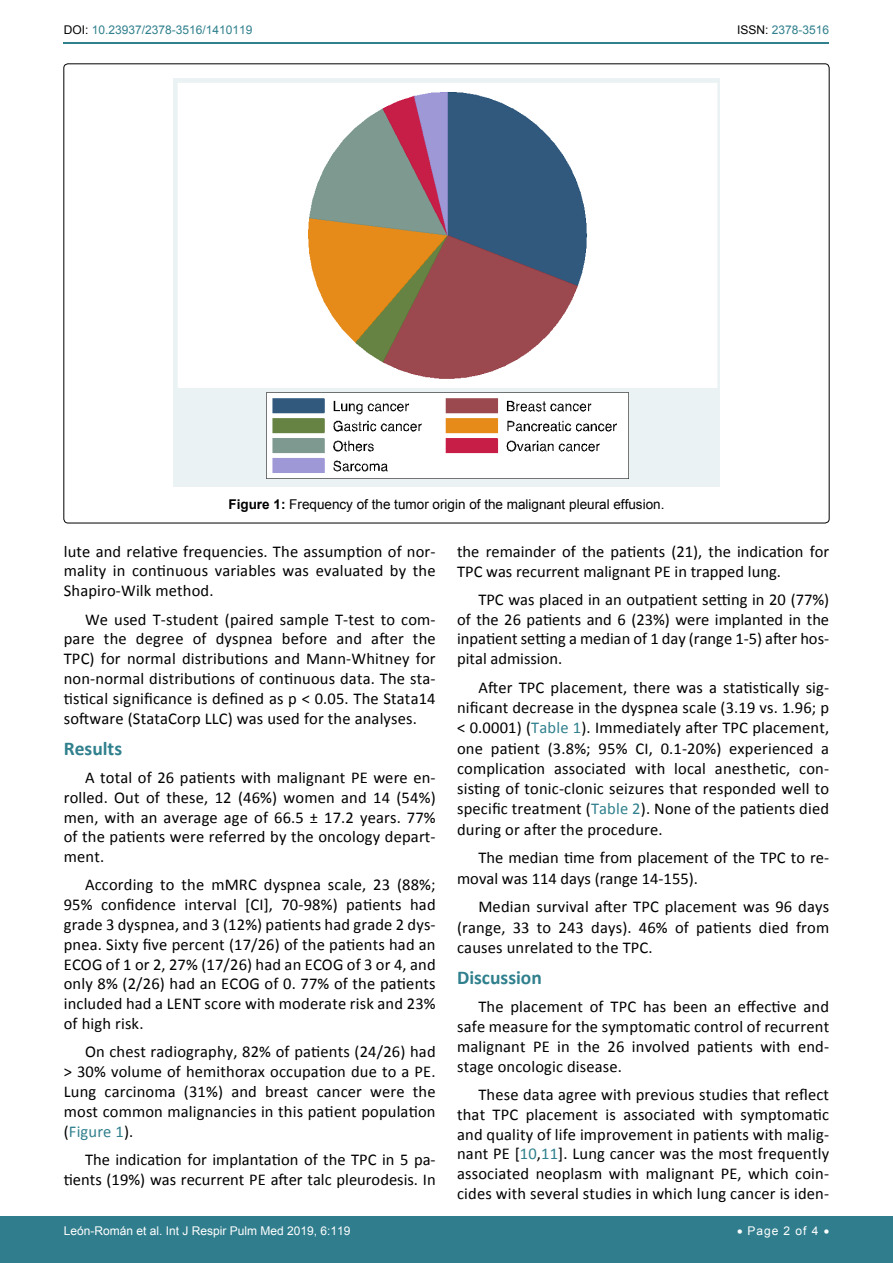
<style>
.page{position:relative;width:893px;height:1263px;background:#fff}
.page>*{position:absolute;margin:0;border:0;box-sizing:border-box;transform-origin:0 0}
.t1{font:700 19.5px "Calibri";color:#30808d}
.t2{font:16.5px/19.8px "Calibri";letter-spacing:.01em;color:#000;text-align:justify}
.t3{font:13.5px "Arial";color:#000}
.t4{font:12px "Arial";color:#fff}
.t5{font:12px "Arial";color:#30808d}
.s1{color:#000}
.s2{font-weight:700}
.s3{color:#30808d}
</style>
<div class="page">
<hr style="left:64px;top:42px;width:765px;height:1px;background:#30808d">
<div style="left:0;top:1217px;width:893px;height:46px;background:#307d8d"></div>
<img style="left:174px;top:78px;width:545px;height:408px">
<p class="t5" style="left:64px;top:22px;width:190px"><span class="s1">DOI:</span> 10.23937/2378-3516/1410119</p>
<p class="t5" style="left:737px;top:22px;width:94px"><span class="s1">ISSN:</span> 2378-3516</p>
<p class="t3" style="left:228px;top:495px;width:437px"><span class="s2">Figure 1:</span> Frequency of the tumor origin of the malignant pleural effusion.</p>
<p class="t2" style="left:64px;top:541px;width:373px">lute and relative frequencies. The assumption of nor&shy;mality in continuous variables was evaluated by the Shapiro-Wilk method.</p>
<p class="t2" style="left:64px;top:609px;width:373px;text-indent:21px">We used T-student (paired sample T-test to com&shy;pare the degree of dyspnea before and after the TPC) for normal distributions and Mann-Whitney for non-normal distributions of continuous data. The sta&shy;tistical significance is defined as p &lt; 0.05. The Stata14 software (StataCorp LLC) was used for the analyses.</p>
<p class="t1" style="left:64px;top:736px;width:60px">Results</p>
<p class="t2" style="left:64px;top:768px;width:373px;text-indent:21px">A total of 26 patients with malignant PE were en&shy;rolled. Out of these, 12 (46%) women and 14 (54%) men, with an average age of 66.5 ± 17.2 years. 77% of the patients were referred by the oncology depart&shy;ment.</p>
<p class="t2" style="left:64px;top:875px;width:373px;text-indent:21px">According to the mMRC dyspnea scale, 23 (88%; 95% confidence interval [CI], 70-98%) patients had grade 3 dyspnea, and 3 (12%) patients had grade 2 dys&shy;pnea. Sixty five percent (17/26) of the patients had an ECOG of 1 or 2, 27% (17/26) had an ECOG of 3 or 4, and only 8% (2/26) had an ECOG of 0. 77% of the patients included had a LENT score with moderate risk and 23% of high risk.</p>
<p class="t2" style="left:64px;top:1042px;width:373px;text-indent:21px">On chest radiography, 82% of patients (24/26) had &gt; 30% volume of hemithorax occupation due to a PE.<br>Lung carcinoma (31%) and breast cancer were the most common malignancies in this patient population (<span class="s3">Figure 1</span>).</p>
<p class="t2" style="left:64px;top:1149px;width:373px;text-align:right">The indication for implantation of the TPC in 5 pa&shy;tients (19%) was recurrent PE after talc pleurodesis. In</p>
<p class="t2" style="left:457px;top:541px;width:374px">the remainder of the patients (21), the indication for<br>TPC was recurrent malignant PE in trapped lung.</p>
<p class="t2" style="left:457px;top:589px;width:374px;text-indent:21px">TPC was placed in an outpatient setting in 20 (77%) of the 26 patients and 6 (23%) were implanted in the inpatient setting a median of 1 day (range 1-5) after hos&shy;pital admission.</p>
<p class="t2" style="left:457px;top:677px;width:374px;line-height:20.2px;text-indent:21px">After TPC placement, there was a statistically sig&shy;nificant decrease in the dyspnea scale (3.19 vs. 1.96; p &lt; 0.0001) (<span class="s3">Table 1</span>). Immediately after TPC placement, one patient (3.8%; 95% CI, 0.1-20%) experienced a complication associated with local anesthetic, con&shy;sisting of tonic-clonic seizures that responded well to specific treatment (<span class="s3">Table 2</span>). None of the patients died during or after the procedure.</p>
<p class="t2" style="left:457px;top:848px;width:374px;line-height:20.2px;text-indent:21px">The median time from placement of the TPC to re&shy;moval was 114 days (range 14-155).</p>
<p class="t2" style="left:457px;top:897px;width:374px;line-height:20.2px;text-indent:21px">Median survival after TPC placement was 96 days (range, 33 to 243 days). 46% of patients died from causes unrelated to the TPC.</p>
<p class="t1" style="left:457px;top:965px;width:86px">Discussion</p>
<p class="t2" style="left:457px;top:997px;width:374px;text-indent:21px">The placement of TPC has been an effective and safe measure for the symptomatic control of recurrent malignant PE in the 26 involved patients with end&shy;stage oncologic disease.</p>
<p class="t2" style="left:457px;top:1085px;width:374px;text-indent:21px">These data agree with previous studies that reflect that TPC placement is associated with symptomatic and quality of life improvement in patients with malig&shy;nant PE [<span class="s3">10</span>,<span class="s3">11</span>]. Lung cancer was the most frequently associated neoplasm with malignant PE, which coin&shy;cides with several studies in which lung cancer is iden-</p>
<p class="t4" style="left:64px;top:1223px;width:288px">León-Román et al. Int J Respir Pulm Med 2019, 6:119</p>
<p class="t4" style="left:737px;top:1223px;width:94px">• Page 2 of 4 •</p>
</div>
